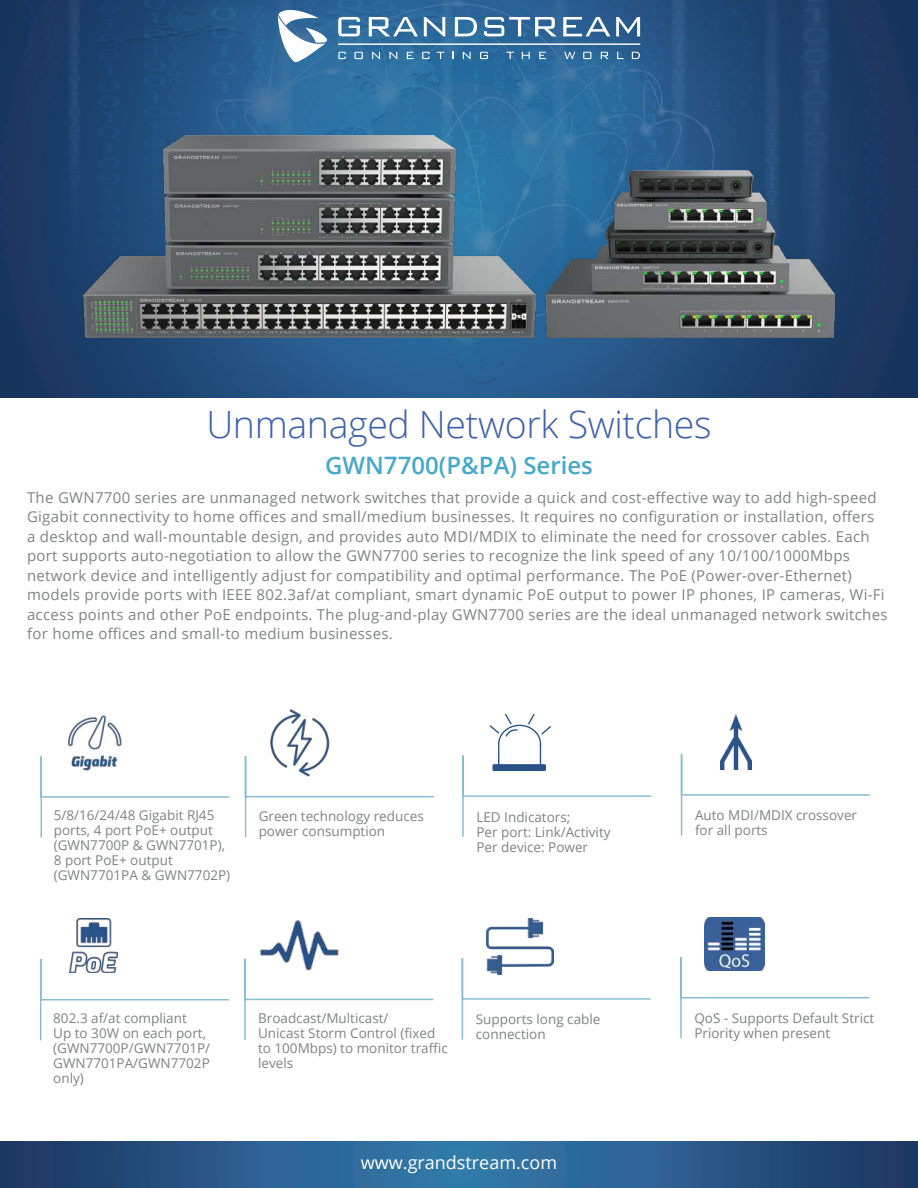
<style>
.page{position:relative;width:918px;height:1188px;background:#fff}
.page>*{position:absolute;margin:0;border:0;box-sizing:border-box;transform-origin:0 0}
.t1{font:300 37.5px "Open Sans";letter-spacing:-.01em;color:#3e60ac}
.t2{font:600 24px "Open Sans";color:#46a8ca}
.t3{font:18px "Open Sans";color:#fff}
.t4{font:15px/19.5px "Open Sans";letter-spacing:.02em;color:#808285}
.t5{font:13.5px/15px "Open Sans";color:#808285}
</style>
<div class="page">
<img style="left:0;top:0;width:918px;height:397px">
<svg style="left:278px;top:10px;width:49px;height:52px"></svg>
<svg style="left:338px;top:17px;width:22px;height:19px"></svg>
<svg style="left:369px;top:17px;width:49px;height:19px"></svg>
<svg style="left:424px;top:17px;width:21px;height:19px"></svg>
<svg style="left:455px;top:17px;width:22px;height:19px"></svg>
<svg style="left:484px;top:17px;width:73px;height:19px"></svg>
<svg style="left:563px;top:17px;width:47px;height:19px"></svg>
<svg style="left:616px;top:17px;width:24px;height:19px"></svg>
<svg style="left:338px;top:52px;width:8px;height:7px"></svg>
<svg style="left:355px;top:52px;width:8px;height:7px"></svg>
<svg style="left:372px;top:52px;width:8px;height:7px"></svg>
<svg style="left:389px;top:52px;width:8px;height:7px"></svg>
<svg style="left:407px;top:52px;width:7px;height:7px"></svg>
<svg style="left:422px;top:52px;width:8px;height:7px"></svg>
<svg style="left:437px;top:52px;width:7px;height:7px"></svg>
<svg style="left:463px;top:52px;width:8px;height:7px"></svg>
<svg style="left:480px;top:52px;width:8px;height:7px"></svg>
<svg style="left:506px;top:52px;width:8px;height:7px"></svg>
<svg style="left:522px;top:52px;width:8px;height:7px"></svg>
<svg style="left:539px;top:52px;width:7px;height:7px"></svg>
<svg style="left:632px;top:52px;width:8px;height:7px"></svg>
<svg style="left:583px;top:52px;width:8px;height:7px"></svg>
<svg style="left:601px;top:52px;width:8px;height:7px"></svg>
<svg style="left:617px;top:52px;width:7px;height:7px"></svg>
<svg style="left:564px;top:52px;width:11px;height:7px"></svg>
<hr style="left:338px;top:44px;width:302px;height:1px;background:#fff">
<svg style="left:0;top:1142px;width:918px;height:46px;background:#295988"></svg>
<svg style="left:40px;top:756px;width:190px;height:82px"></svg>
<img style="left:66px;top:715px;width:56px;height:55px">
<svg style="left:680px;top:754px;width:190px;height:82px"></svg>
<img style="left:720px;top:715px;width:32px;height:55px">
<svg style="left:244px;top:756px;width:190px;height:82px"></svg>
<img style="left:259px;top:709px;width:81px;height:74px">
<svg style="left:462px;top:713px;width:190px;height:124px"></svg>
<svg style="left:40px;top:959px;width:189px;height:82px"></svg>
<img style="left:69px;top:919px;width:49px;height:53px">
<svg style="left:680px;top:957px;width:190px;height:82px"></svg>
<img style="left:704px;top:917px;width:61px;height:54px">
<svg style="left:244px;top:958px;width:190px;height:82px"></svg>
<img style="left:258px;top:920px;width:81px;height:65px">
<svg style="left:461px;top:957px;width:190px;height:83px"></svg>
<img style="left:487px;top:919px;width:66px;height:55px">
<img style="left:545px;top:170px;width:290px;height:167px">
<img style="left:83px;top:135px;width:452px;height:202px">
<h1 class="t1" style="left:206px;top:398px;width:507px">Unmanaged Network Switches</h1>
<h2 class="t2" style="left:325px;top:449px;width:269px">GWN7700(P&amp;PA) Series</h2>
<p class="t4" style="left:27px;top:487px;width:862px">The GWN7700 series are unmanaged network switches that provide a quick and cost-effective way to add high-speed Gigabit connectivity to home offices and small/medium businesses. It requires no configuration or installation, offers<br>a desktop and wall-mountable design, and provides auto MDI/MDIX to eliminate the need for crossover cables. Each port supports auto-negotiation to allow the GWN7700 series to recognize the link speed of any 10/100/1000Mbps network device and intelligently adjust for compatibility and optimal performance. The PoE (Power-over-Ethernet) models provide ports with IEEE 802.3af/at compliant, smart dynamic PoE output to power IP phones, IP cameras, Wi-Fi access points and other PoE endpoints. The plug-and-play GWN7700 series are the ideal unmanaged network switches for home offices and small-to medium businesses.</p>
<p class="t5" style="left:54px;top:807px;width:178px">5/8/16/24/48 Gigabit RJ45 ports, 4 port PoE+ output (GWN7700P &amp; GWN7701P),<br>8 port PoE+ output (GWN7701PA &amp; GWN7702P)</p>
<p class="t5" style="left:695px;top:808px;width:164px">Auto MDI/MDIX crossover for all ports</p>
<p class="t5" style="left:259px;top:808px;width:167px">Green technology reduces power consumption</p>
<p class="t5" style="left:476px;top:809px;width:136px">LED Indicators;<br>Per port: Link/Activity<br>Per device: Power</p>
<p class="t5" style="left:53px;top:1010px;width:158px">802.3 af/at compliant<br>Up to 30W on each port, (GWN7700P/GWN7701P/<br>GWN7701PA/GWN7702P only)</p>
<p class="t5" style="left:694px;top:1011px;width:181px">QoS - Supports Default Strict<br>Priority when present</p>
<p class="t5" style="left:258px;top:1011px;width:191px">Broadcast/Multicast/<br>Unicast Storm Control (fixed to 100Mbps) to monitor traffic levels</p>
<p class="t5" style="left:476px;top:1012px;width:126px">Supports long cable connection</p>
<p class="t3" style="left:361px;top:1151px;width:198px">www.grandstream.com</p>
</div>
